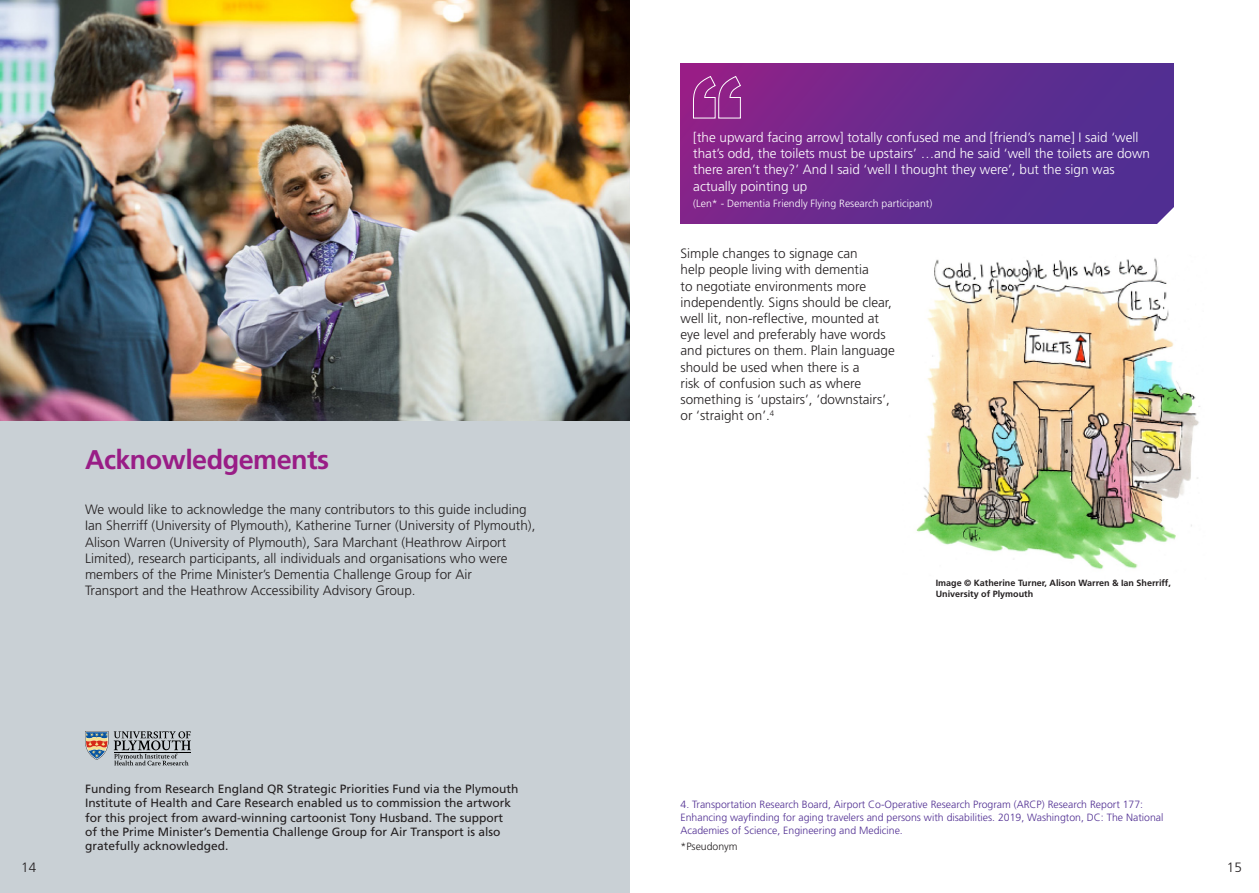
<style>
.page{position:relative;width:1259px;height:893px;background:#fff}
.page>*{position:absolute;margin:0;border:0;box-sizing:border-box;transform-origin:0 0}
.t1{font:700 27px "Frutiger";letter-spacing:-.02em;color:#991d86}
.t2{font:300 13.5px/16.2px "Frutiger";color:#231f20}
.t3{font:300 13.5px/16.2px "Frutiger";color:#fff}
.t4{font:12px/14.4px "Frutiger";color:#231f20}
.t5{font:300 10.5px/12.6px "Frutiger";color:#502e92}
.t6{font:300 10.5px "Frutiger";color:#fff}
.t7{font:300 10.5px "Frutiger";color:#231f20}
.t8{font:700 9px/10.8px "Frutiger";color:#231f20}
</style>
<div class="page">
<div style="left:0;top:0;width:629px;height:893px;background:#c9d0d5"></div>
<img style="left:916px;top:258px;width:284px;height:312px">
<img style="left:0;top:0;width:629px;height:421px">
<div style="left:680px;top:64px;width:494px;height:159px;background:linear-gradient(to right,#87258a,#493093)"></div>
<svg style="left:693px;top:76px;width:48px;height:42px;background:#9c3a95"></svg>
<svg style="left:114px;top:731px;width:77px;height:34px"></svg>
<hr style="left:114px;top:752px;width:77px;height:1px;background:#000">
<svg style="left:85px;top:731px;width:23px;height:29px"></svg>
<svg style="left:1156px;top:206px;width:18px;height:18px"></svg>
<p class="t3" style="left:693px;top:129px;width:458px">[the upward facing arrow] totally confused me and [friend’s name] I said ‘well that’s odd, the toilets must be upstairs’ …and he said ‘well the toilets are down there aren’t they?’ And I said ‘well I thought they were’, but the sign was actually pointing up</p>
<p class="t6" style="left:693px;top:198px;width:240px">(Len* - Dementia Friendly Flying Research participant)</p>
<p class="t1" style="left:85px;top:444px;width:245px">Acknowledgements</p>
<p class="t2" style="left:85px;top:501px;width:452px">We would like to acknowledge the many contributors to this guide including Ian Sherriff (University of Plymouth), Katherine Turner (University of Plymouth), Alison Warren (University of Plymouth), Sara Marchant (Heathrow Airport Limited), research participants, all individuals and organisations who were members of the Prime Minister’s Dementia Challenge Group for Air<br>Transport and the Heathrow Accessibility Advisory Group.</p>
<p class="t4" style="left:85px;top:781px;width:435px">Funding from Research England QR Strategic Priorities Fund via the Plymouth Institute of Health and Care Research enabled us to commission the artwork for this project from award-winning cartoonist Tony Husband. The support<br>of the Prime Minister’s Dementia Challenge Group for Air Transport is also gratefully acknowledged.</p>
<p class="t2" style="left:680px;top:246px;width:216px">Simple changes to signage can<br>help people living with dementia<br>to negotiate environments more independently. Signs should be clear, well lit, non-reflective, mounted at eye level and preferably have words and pictures on them. Plain language should be used when there is a<br>risk of confusion such as where something is ‘upstairs’, ‘downstairs’, or ‘straight on’.<sup>4</sup></p>
<p class="t8" style="left:935px;top:577px;width:237px">Image © Katherine Turner, Alison Warren &amp; Ian Sherriff,<br>University of Plymouth</p>
<p class="t5" style="left:680px;top:799px;width:484px">4. Transportation Research Board, Airport Co-Operative Research Program (ARCP) Research Report 177:<br>Enhancing wayfinding for aging travelers and persons with disabilities. 2019, Washington, DC: The National<br>Academies of Science, Engineering and Medicine.</p>
<p class="t7" style="left:680px;top:841px;width:59px">*Pseudonym</p>
<p class="t2" style="left:21px;top:859px;width:17px">14</p>
<p class="t2" style="left:1227px;top:859px;width:17px">15</p>
</div>
